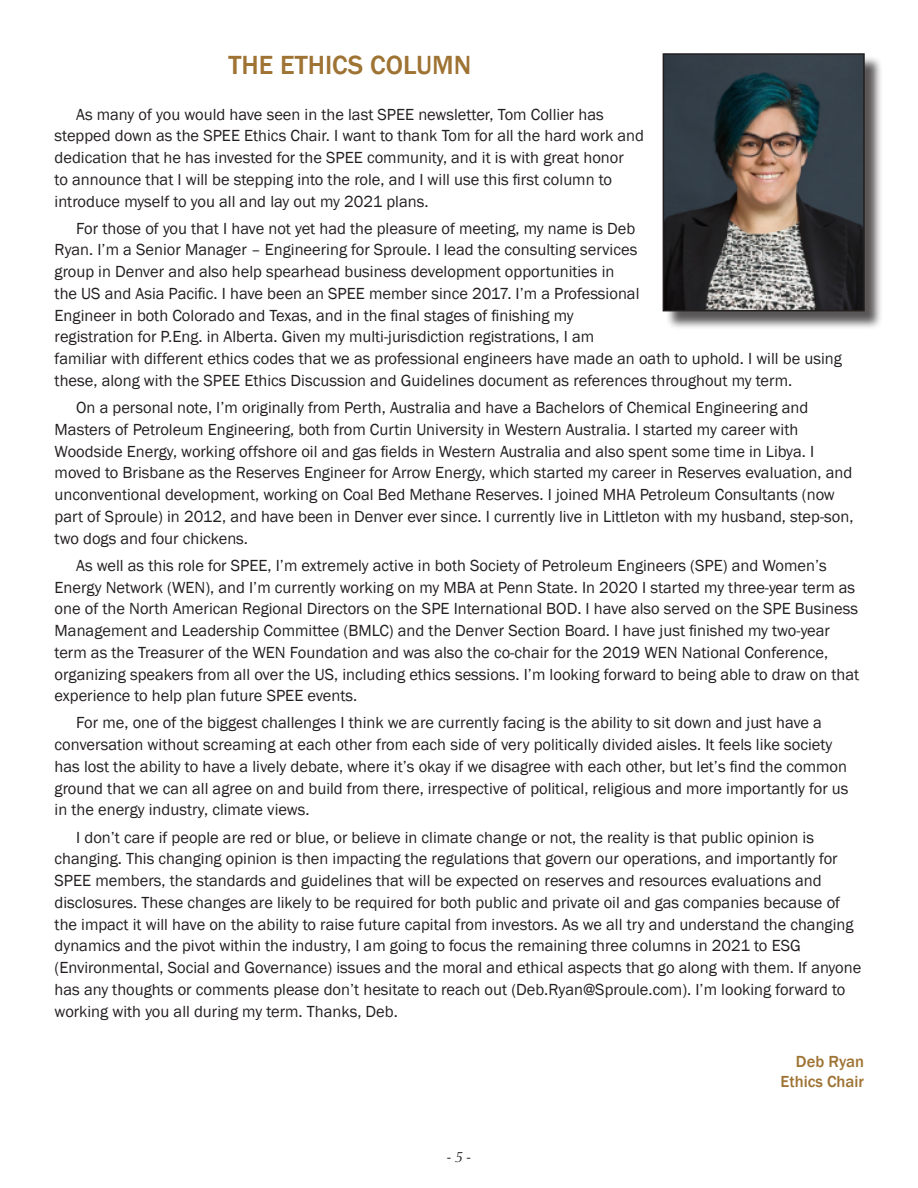
<style>
.page{position:relative;width:918px;height:1188px;background:#fff}
.page>*{position:absolute;margin:0;border:0;box-sizing:border-box;transform-origin:0 0}
.Heads_FG_18{font:500 27px "Franklin Gothic";color:#9e7333}
.Body_FR_11{font:16.5px/21.8px "Franklin Gothic";color:#231f20}
.Author{font:500 16.5px "Franklin Gothic";color:#9e7333}
.t1{font:15px "Franklin Gothic";color:#231f20}
.s1{font-family:"Optima";font-style:italic}
</style>
<div class="page">
<div style="left:665px;top:56px;width:219px;height:274px;background:#231f20;opacity:.75"></div>
<img style="left:666px;top:56px;width:196px;height:252px">
<div style="left:663px;top:53px;width:202px;height:258px;border:2px solid #231f20"></div>
<p class="Heads_FG_18" style="left:229px;top:48px;width:244px">THE ETHICS COLUMN</p>
<p class="Body_FR_11" style="left:55px;top:104px;width:591px;text-indent:22px">As many of you would have seen in the last SPEE newsletter, Tom Collier has stepped down as the SPEE Ethics Chair. I want to thank Tom for all the hard work and dedication that he has invested for the SPEE community, and it is with great honor<br>to announce that I will be stepping into the role, and I will use this first column to introduce myself to you all and lay out my 2021 plans.</p>
<p class="Body_FR_11" style="left:55px;top:218px;width:789px;text-indent:22px">For those of you that I have not yet had the pleasure of meeting, my name is Deb<br>Ryan. I’m a Senior Manager – Engineering for Sproule. I lead the consulting services<br>group in Denver and also help spearhead business development opportunities in<br>the US and Asia Pacific. I have been an SPEE member since 2017. I’m a Professional<br>Engineer in both Colorado and Texas, and in the final stages of finishing my<br>registration for P.Eng. in Alberta. Given my multi-jurisdiction registrations, I am<br>familiar with different ethics codes that we as professional engineers have made an oath to uphold. I will be using these, along with the SPEE Ethics Discussion and Guidelines document as references throughout my term.</p>
<p class="Body_FR_11" style="left:55px;top:397px;width:800px;text-indent:22px">On a personal note, I’m originally from Perth, Australia and have a Bachelors of Chemical Engineering and Masters of Petroleum Engineering, both from Curtin University in Western Australia. I started my career with Woodside Energy, working offshore oil and gas fields in Western Australia and also spent some time in Libya. I moved to Brisbane as the Reserves Engineer for Arrow Energy, which started my career in Reserves evaluation, and unconventional development, working on Coal Bed Methane Reserves. I joined MHA Petroleum Consultants (now part of Sproule) in 2012, and have been in Denver ever since. I currently live in Littleton with my husband, step-son, two dogs and four chickens.</p>
<p class="Body_FR_11" style="left:55px;top:555px;width:806px;text-indent:22px">As well as this role for SPEE, I’m extremely active in both Society of Petroleum Engineers (SPE) and Women’s Energy Network (WEN), and I’m currently working on my MBA at Penn State. In 2020 I started my three-year term as one of the North American Regional Directors on the SPE International BOD. I have also served on the SPE Business Management and Leadership Committee (BMLC) and the Denver Section Board. I have just finished my two-year term as the Treasurer of the WEN Foundation and was also the co-chair for the 2019 WEN National Conference, organizing speakers from all over the US, including ethics sessions. I’m looking forward to being able to draw on that experience to help plan future SPEE events.</p>
<p class="Body_FR_11" style="left:55px;top:712px;width:795px;text-indent:22px">For me, one of the biggest challenges I think we are currently facing is the ability to sit down and just have a conversation without screaming at each other from each side of very politically divided aisles. It feels like society has lost the ability to have a lively debate, where it’s okay if we disagree with each other, but let’s find the common ground that we can all agree on and build from there, irrespective of political, religious and more importantly for us in the energy industry, climate views.</p>
<p class="Body_FR_11" style="left:55px;top:827px;width:808px;text-indent:22px">I don’t care if people are red or blue, or believe in climate change or not, the reality is that public opinion is changing. This changing opinion is then impacting the regulations that govern our operations, and importantly for SPEE members, the standards and guidelines that will be expected on reserves and resources evaluations and disclosures. These changes are likely to be required for both public and private oil and gas companies because of the impact it will have on the ability to raise future capital from investors. As we all try and understand the changing dynamics and the pivot within the industry, I am going to focus the remaining three columns in 2021 to ESG (Environmental, Social and Governance) issues and the moral and ethical aspects that go along with them. If anyone has any thoughts or comments please don’t hesitate to reach out (Deb.Ryan@Sproule.com). I’m looking forward to working with you all during my term. Thanks, Deb.</p>
<p class="Author" style="left:796px;top:1051px;width:70px">Deb Ryan</p>
<p class="Author" style="left:781px;top:1071px;width:85px">Ethics Chair</p>
<p class="t1" style="left:447px;top:1148px;width:25px">- <span class="s1">5</span> -</p>
</div>
